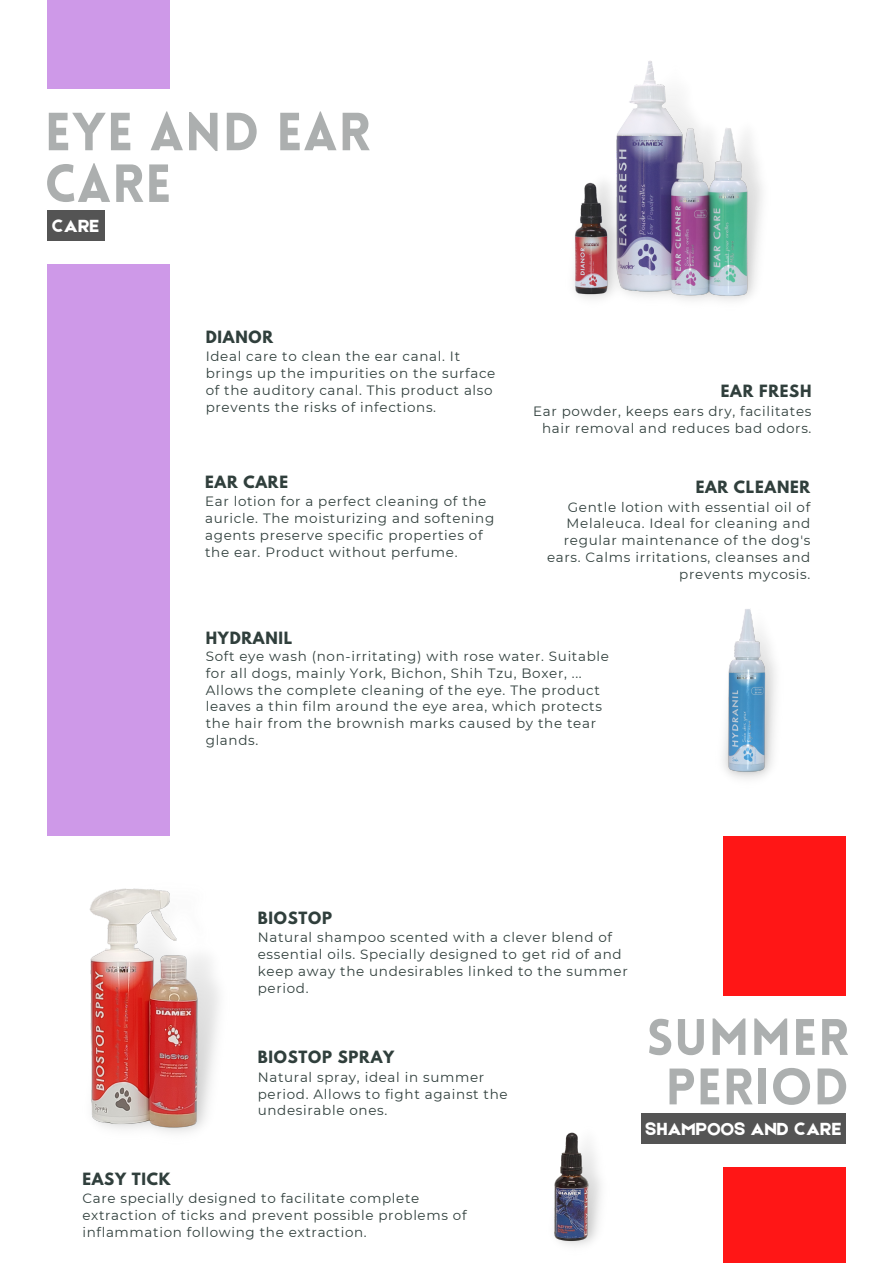
<style>
.page{position:relative;width:893px;height:1264px;background:#fff}
.page>*{position:absolute;margin:0;border:0;box-sizing:border-box;transform-origin:0 0}
.t1{font:900 52.35px/51.6px "Lovelo";letter-spacing:.015em;color:#acafaf}
.t2{font:900 50.1px/49.5px "Lovelo";letter-spacing:.015em;color:#acafaf;text-align:center}
.t3{font:18.75px "Etna";letter-spacing:.015em;color:#fff}
.t4{font:700 15px "League Spartan";letter-spacing:.05em;color:#303f3c}
.t5{font:13.5px/16.8px "Montserrat";letter-spacing:.05em;color:#303f3c}
</style>
<div class="page">
<div style="left:723px;top:836px;width:122px;height:159px;background:#ff1616"></div>
<div style="left:723px;top:1167px;width:122px;height:95px;background:#ff1616"></div>
<div style="left:47px;top:0;width:122px;height:89px;background:#ce99e8"></div>
<img style="left:554px;top:1132px;width:47px;height:114px">
<div style="left:641px;top:1113px;width:204px;height:30px;background:#545454"></div>
<div style="left:47px;top:210px;width:57px;height:31px;background:#545454"></div>
<img style="left:574px;top:61px;width:188px;height:240px">
<img style="left:723px;top:609px;width:53px;height:170px">
<img style="left:89px;top:888px;width:130px;height:245px">
<div style="left:47px;top:264px;width:122px;height:571px;background:#ce99e8"></div>
<h1 class="t1" style="left:45px;top:111px;width:327px">EYE AND EAR<br>CARE</h1>
<h3 class="t3" style="left:52px;top:212px;width:49px">CARE</h3>
<p class="t4" style="left:206px;top:329px;width:69px">DIANOR</p>
<p class="t5" style="left:206px;top:348px;width:291px">Ideal care to clean the ear canal. It brings up the impurities on the surface of the auditory canal. This product also prevents the risks of infections.</p>
<p class="t4" style="left:205px;top:474px;width:84px">EAR CARE</p>
<p class="t5" style="left:205px;top:493px;width:291px">Ear lotion for a perfect cleaning of the auricle. The moisturizing and softening agents preserve specific properties of the ear. Product without perfume.</p>
<p class="t4" style="left:720px;top:384px;width:92px">EAR FRESH</p>
<p class="t5" style="left:533px;top:402px;width:280px;text-align:right">Ear powder, keeps ears dry, facilitates hair removal and reduces bad odors.</p>
<p class="t4" style="left:695px;top:479px;width:116px">EAR CLEANER</p>
<p class="t5" style="left:547px;top:498px;width:265px;text-align:right">Gentle lotion with essential oil of<br>Melaleuca. Ideal for cleaning and regular maintenance of the dog's ears. Calms irritations, cleanses and prevents mycosis.</p>
<p class="t4" style="left:206px;top:630px;width:88px">HYDRANIL</p>
<p class="t5" style="left:206px;top:647px;width:405px">Soft eye wash (non-irritating) with rose water. Suitable for all dogs, mainly York, Bichon, Shih Tzu, Boxer, ...<br>Allows the complete cleaning of the eye. The product leaves a thin film around the eye area, which protects the hair from the brownish marks caused by the tear glands.</p>
<p class="t4" style="left:258px;top:910px;width:76px">BIOSTOP</p>
<p class="t5" style="left:258px;top:929px;width:371px">Natural shampoo scented with a clever blend of essential oils. Specially designed to get rid of and keep away the undesirables linked to the summer period.</p>
<p class="t4" style="left:258px;top:1049px;width:138px">BIOSTOP SPRAY</p>
<p class="t5" style="left:258px;top:1068px;width:251px">Natural spray, ideal in summer period. Allows to fight against the undesirable ones.</p>
<h2 class="t2" style="left:646px;top:1017px;width:204px">SUMMER<br>PERIOD</h2>
<h3 class="t3" style="left:645px;top:1115px;width:198px">SHAMPOOS AND CARE</h3>
<p class="t4" style="left:82px;top:1171px;width:90px">EASY TICK</p>
<p class="t5" style="left:82px;top:1189px;width:386px">Care specially designed to facilitate complete extraction of ticks and prevent possible problems of inflammation following the extraction.</p>
</div>
